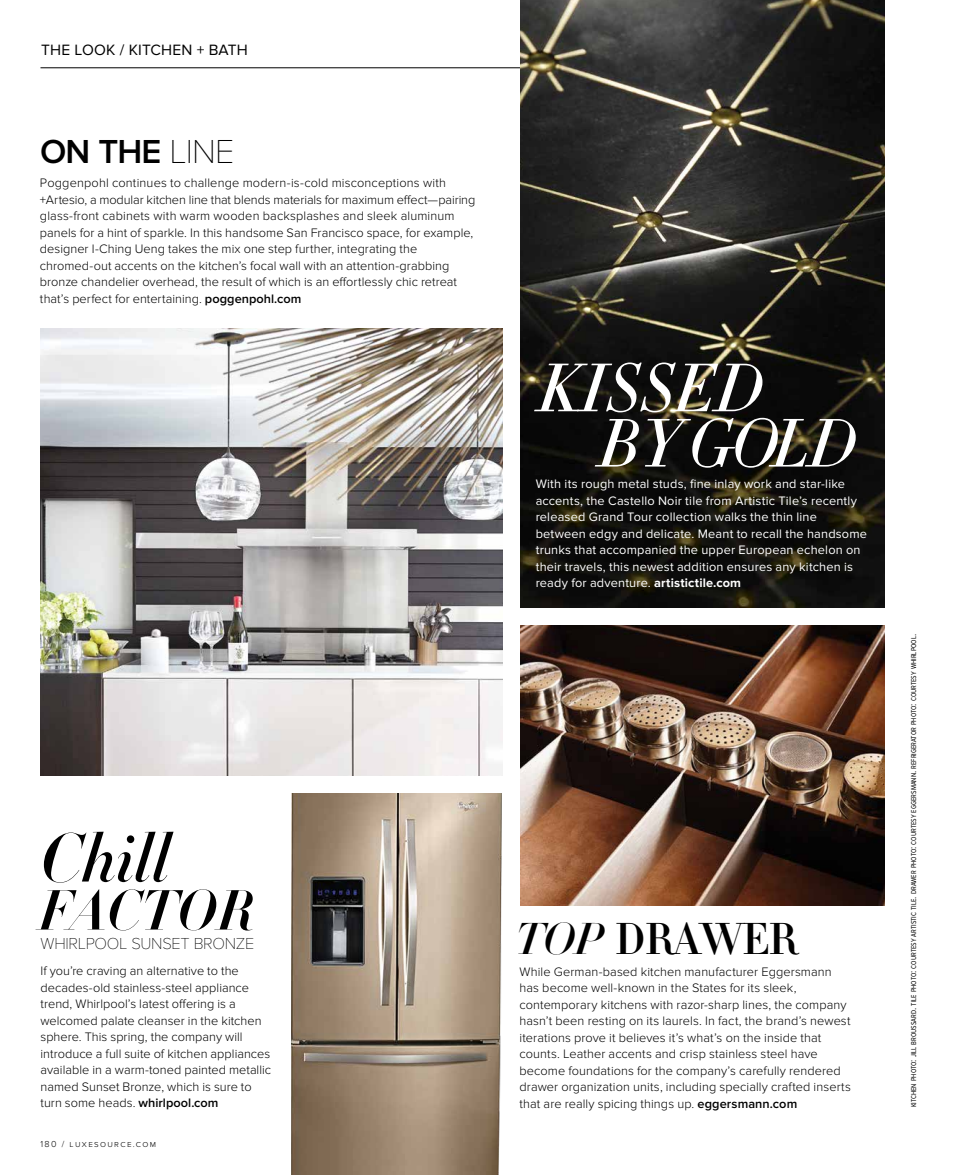
<style>
.page{position:relative;width:972px;height:1175px;background:#fff}
.page>*{position:absolute;margin:0;border:0;box-sizing:border-box;transform-origin:0 0}
.t1{font:67.5px "Didot HTF B64 Bold Ital";color:#000}
.t2{font:67.2px "Didot HTF L06 Light Ital";letter-spacing:-.01em;color:#fff}
.t3{font:55.5px "Didot HTF B64 Bold Ital";color:#000}
.t4{font:43.8px "Didot HTF M11 Medium";letter-spacing:-.02em;color:#000}
.t5{font:600 34.5px "Proxima Nova";color:#000}
.t6{font:100 16.5px "Proxima Nova T";letter-spacing:-.02em;color:#000}
.t7{font:15.45px "Proxima Nova";letter-spacing:.01em;color:#000}
.t8{font:300 12.75px/16.5px "Proxima Nova";letter-spacing:.005em;color:#000}
.t9{font:12.75px/16.5px "Proxima Nova";letter-spacing:.015em;color:#fff}
.t10{font:300 9px "Proxima Nova";letter-spacing:.15em;color:#000}
.t11{font:7.35px "Proxima Nova A Cond";color:#000}
.s1{font-family:"Proxima Nova T";font-weight:100}
.s2{font-weight:600}
.s3{font-weight:700}
.s4{font-family:"Didot HTF M42 Medium Ital"}
.s5{font-size:9.75px}
</style>
<div class="page">
<hr style="left:40px;top:67px;width:841px;height:1px;background:#000">
<img style="left:520px;top:0;width:364px;height:607px">
<img style="left:40px;top:328px;width:462px;height:447px">
<img style="left:520px;top:625px;width:364px;height:280px">
<img style="left:291px;top:793px;width:210px;height:381px">
<p class="t7" style="left:41px;top:41px;width:208px">THE LOOK / KITCHEN + BATH</p>
<h3 class="t5" style="left:40px;top:131px;width:196px">ON THE <span class="s1">LINE</span></h3>
<p class="t8" style="left:40px;top:175px;width:437px">Poggenpohl continues to challenge modern-is-cold misconceptions with +Artesio, a modular kitchen line that blends materials for maximum effect—pairing glass-front cabinets with warm wooden backsplashes and sleek aluminum panels for a hint of sparkle. In this handsome San Francisco space, for example, designer I-Ching Ueng takes the mix one step further, integrating the chromed-out accents on the kitchen’s focal wall with an attention-grabbing bronze chandelier overhead, the result of which is an effortlessly chic retreat that’s perfect for entertaining. <span class="s2">poggenpohl.com</span></p>
<h2 class="t2" style="left:538px;top:344px;width:227px">KISSED</h2>
<h2 class="t2" style="left:599px;top:400px;width:260px">BYGOLD</h2>
<p class="t9" style="left:536px;top:492px;width:333px">accents, the Castello Noir tile from Artistic Tile’s recently released Grand Tour collection walks the thin line between edgy and delicate. Meant to recall the handsome trunks that accompanied the upper European echelon on their travels, this newest addition ensures any kitchen is ready for adventure. <span class="s3">artistictile.com</span></p>
<p class="t9" style="left:536px;top:476px;width:311px">With its rough metal studs, fine inlay work and star-like</p>
<h1 class="t1" style="left:41px;top:814px;width:130px">Chill</h1>
<h3 class="t3" style="left:39px;top:874px;width:216px">FACTOR</h3>
<p class="t6" style="left:41px;top:934px;width:215px">WHIRLPOOL SUNSET BRONZE</p>
<p class="t8" style="left:40px;top:962px;width:232px">If you’re craving an alternative to the decades-old stainless-steel appliance trend, Whirlpool’s latest offering is a welcomed palate cleanser in the kitchen sphere. This spring, the company will introduce a full suite of kitchen appliances available in a warm-toned painted metallic named Sunset Bronze, which is sure to turn some heads. <span class="s2">whirlpool.com</span></p>
<p class="t10" style="left:40px;top:1138px;width:117px">180 / luxesource.com</p>
<h3 class="t4" style="left:516px;top:911px;width:283px"><span class="s4">TOP</span> DRAWER</h3>
<p class="t8" style="left:520px;top:963px;width:333px">While German-based kitchen manufacturer Eggersmann has become well-known in the States for its sleek, contemporary kitchens with razor-sharp lines, the company hasn’t been resting on its laurels. In fact, the brand’s newest iterations prove it believes it’s what’s on the inside that counts. Leather accents and crisp stainless steel have become foundations for the company’s carefully rendered drawer organization units, including specially crafted inserts that are really spicing things up. <span class="s2">eggersmann.com</span></p>
<p class="t11" style="left:910px;top:1107px;width:475px;rotate:-90deg">kitchen photo<span class="s5">:</span> jill broussard<span class="s5">.</span> tile photo<span class="s5">:</span> courtesy artistic tile<span class="s5">.</span> drawer photo<span class="s5">:</span> courtesy eggersmann<span class="s5">.</span> refrigerator photo<span class="s5">:</span> courtesy whirlpool<span class="s5">.</span></p>
</div>
